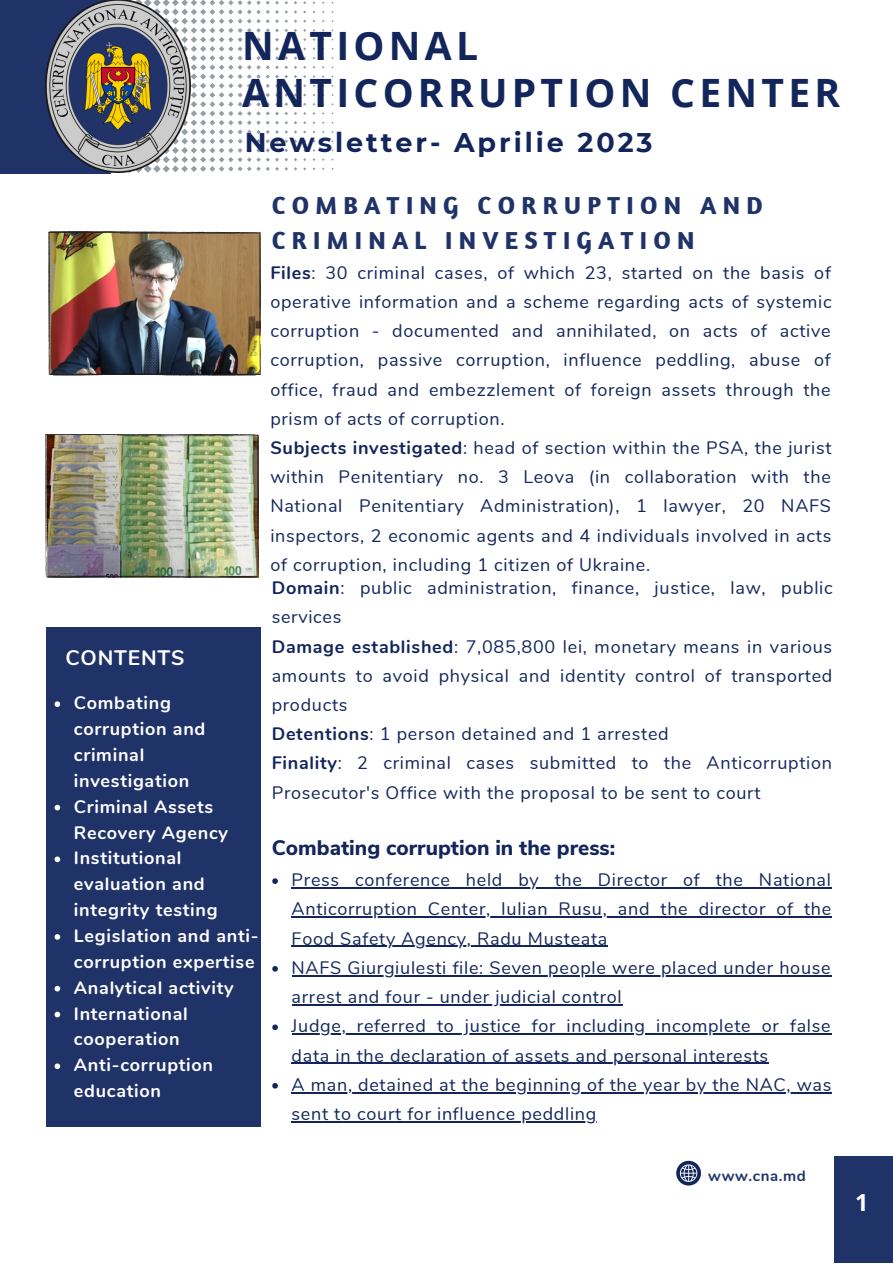
<style>
.page{position:relative;width:893px;height:1264px;background:#fff}
.page>*{position:absolute;margin:0;border:0;box-sizing:border-box;transform-origin:0 0}
.t1{font:700 39px/47.2px "Open Sans";letter-spacing:.11em;color:#13265b}
.t2{font:700 27px "Montserrat";letter-spacing:.11em;color:#13265b}
.t3{font:700 25.2px/34.8px "Amaranth";letter-spacing:.25em;color:#203369}
.t4{font:700 23.4px "Open Sans";color:#fff}
.t5{font:800 21px "Nunito Sans";color:#13265b}
.t6{font:700 21px "Nunito";letter-spacing:.04em;color:#fff}
.t7{font:18px/29.2px "Nunito";letter-spacing:.04em;color:#13265b}
.t8{font:700 18px/25.8px "Nunito";letter-spacing:.04em;color:#fff}
.t9{font:700 15px "Nunito";letter-spacing:.04em;color:#203369}
.s1{font-weight:700}
</style>
<div class="page">
<div style="left:0;top:0;width:111px;height:173px;background:#203369"></div>
<svg style="left:191px;top:0;width:142px;height:172px"></svg>
<img style="left:46px;top:0;width:145px;height:173px">
<div style="left:833px;top:1156px;width:59px;height:106px;background:#203369"></div>
<svg style="left:676px;top:1160px;width:25px;height:25px"></svg>
<img style="left:48px;top:232px;width:213px;height:143px">
<img style="left:46px;top:434px;width:212px;height:144px">
<svg style="left:272px;top:878px;width:6px;height:5px"></svg>
<hr style="left:291px;top:887px;width:540px;height:1px;background:#13265b">
<hr style="left:291px;top:916px;width:540px;height:1px;background:#13265b">
<hr style="left:291px;top:945px;width:317px;height:1px;background:#13265b">
<svg style="left:272px;top:966px;width:6px;height:5px"></svg>
<hr style="left:291px;top:975px;width:540px;height:1px;background:#13265b">
<hr style="left:291px;top:1004px;width:331px;height:1px;background:#13265b">
<svg style="left:272px;top:1024px;width:6px;height:6px"></svg>
<hr style="left:291px;top:1033px;width:540px;height:1px;background:#13265b">
<hr style="left:291px;top:1062px;width:477px;height:1px;background:#13265b">
<svg style="left:272px;top:1083px;width:6px;height:5px"></svg>
<hr style="left:291px;top:1091px;width:541px;height:2px;background:#13265b">
<hr style="left:291px;top:1121px;width:306px;height:1px;background:#13265b">
<div style="left:46px;top:627px;width:214px;height:500px;background:#203369"></div>
<svg style="left:55px;top:701px;width:5px;height:6px"></svg>
<svg style="left:55px;top:804px;width:5px;height:6px"></svg>
<svg style="left:55px;top:856px;width:5px;height:6px"></svg>
<svg style="left:55px;top:934px;width:5px;height:5px"></svg>
<svg style="left:55px;top:985px;width:5px;height:6px"></svg>
<svg style="left:55px;top:1011px;width:5px;height:6px"></svg>
<svg style="left:55px;top:1063px;width:5px;height:6px"></svg>
<p class="t1" style="left:242px;top:21px;width:599px">NATIONAL<br>ANTICORRUPTION CENTER</p>
<p class="t2" style="left:245px;top:126px;width:409px">Newsletter- Aprilie 2023</p>
<p class="t6" style="left:65px;top:643px;width:121px">CONTENTS</p>
<p class="t8" style="left:74px;top:690px;width:133px">Combating corruption and criminal investigation</p>
<p class="t8" style="left:74px;top:793px;width:156px">Criminal Assets<br>Recovery Agency</p>
<p class="t8" style="left:74px;top:845px;width:145px">Institutional evaluation and integrity testing</p>
<p class="t8" style="left:74px;top:923px;width:186px">Legislation and anti&shy;corruption expertise</p>
<p class="t8" style="left:74px;top:974px;width:161px">Analytical activity</p>
<p class="t8" style="left:74px;top:1000px;width:115px">International cooperation</p>
<p class="t8" style="left:74px;top:1052px;width:141px">Anti-corruption education</p>
<p class="t3" style="left:272px;top:187px;width:492px">COMBATING CORRUPTION AND<br>CRIMINAL INVESTIGATION</p>
<p class="t7" style="left:270px;top:258px;width:562px;text-align:justify"><span class="s1">Files</span>: 30 criminal cases, of which 23, started on the basis of operative information and a scheme regarding acts of systemic corruption - documented and annihilated, on acts of active corruption, passive corruption, influence peddling, abuse of office, fraud and embezzlement of foreign assets through the prism of acts of corruption.</p>
<p class="t7" style="left:270px;top:433px;width:562px;text-align:justify"><span class="s1">Subjects investigated</span>: head of section within the PSA, the jurist within Penitentiary no. 3 Leova (in collaboration with the National Penitentiary Administration), 1 lawyer, 20 NAFS inspectors, 2 economic agents and 4 individuals involved in acts of corruption, including 1 citizen of Ukraine.</p>
<p class="t7" style="left:272px;top:573px;width:562px"><span class="s1">Domain</span>: public administration, finance, justice, law, public services</p>
<p class="t7" style="left:272px;top:632px;width:562px;text-align:justify"><span class="s1">Damage established</span>: 7,085,800 lei, monetary means in various amounts to avoid physical and identity control of transported products</p>
<p class="t7" style="left:272px;top:719px;width:398px"><span class="s1">Detentions</span>: 1 person detained and 1 arrested</p>
<p class="t7" style="left:272px;top:749px;width:561px"><span class="s1">Finality</span>: 2 criminal cases submitted to the Anticorruption<br>Prosecutor's Office with the proposal to be sent to court</p>
<p class="t5" style="left:272px;top:834px;width:345px">Combating corruption in the press:</p>
<p class="t7" style="left:291px;top:865px;width:541px;text-align:justify">Press conference held by the Director of the National Anticorruption Center, Iulian Rusu, and the director of the Food Safety Agency, Radu Musteata</p>
<p class="t7" style="left:291px;top:953px;width:540px">NAFS Giurgiulesti file: Seven people were placed under house arrest and four - under judicial control</p>
<p class="t7" style="left:291px;top:1011px;width:540px">Judge, referred to justice for including incomplete or false data in the declaration of assets and personal interests</p>
<p class="t7" style="left:291px;top:1070px;width:541px">A man, detained at the beginning of the year by the NAC, was sent to court for influence peddling</p>
<p class="t9" style="left:708px;top:1165px;width:99px">www.cna.md</p>
<p class="t4" style="left:855px;top:1186px;width:15px">1</p>
</div>
